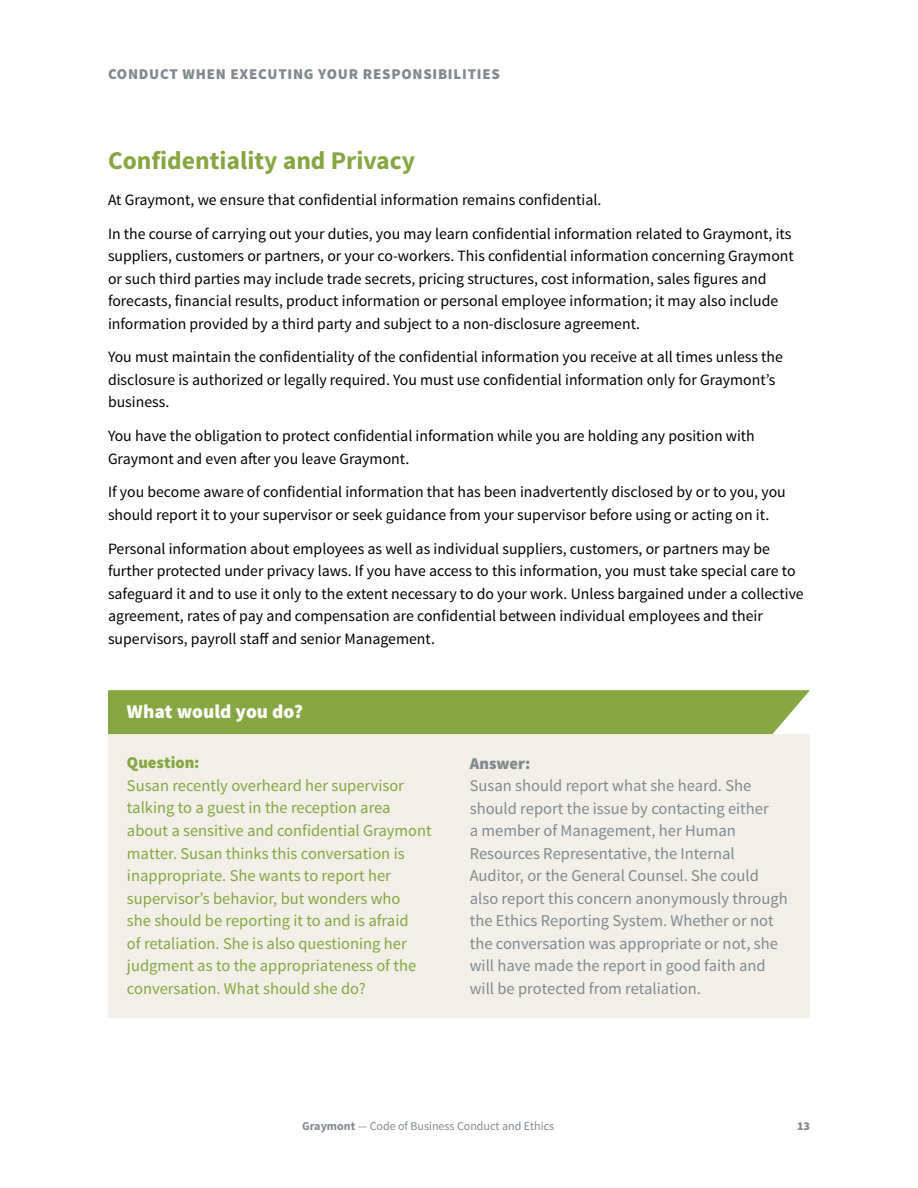
<style>
.page{position:relative;width:918px;height:1188px;background:#fff}
.page>*{position:absolute;margin:0;border:0;box-sizing:border-box;transform-origin:0 0}
.t1{font:700 25.5px "Source Sans Pro";color:#85a640}
.t2{font:900 19.5px "Source Sans Pro";color:#fff}
.t3{font:16.5px/22.5px "Source Sans Pro";color:#81898e}
.t4{font:16.5px/22.5px "Source Sans Pro";color:#85a640}
.t5{font:900 16.5px "Source Sans Pro";color:#85a640}
.t6{font:900 16.5px "Source Sans Pro";color:#81898e}
.t7{font:15.75px/22.5px "Source Sans Pro";color:#000}
.t8{font:900 15px "Source Sans Pro";letter-spacing:.05em;color:#81898e}
.t9{font:12px "Source Sans Pro";color:#81898e}
.t10{font:900 12px "Source Sans Pro";color:#81898e}
.s1{font-weight:700}
</style>
<div class="page">
<div style="left:108px;top:734px;width:702px;height:283px;background:#f1efe7"></div>
<div style="left:108px;top:690px;width:702px;height:44px;background:#85a640"></div>
<p class="t8" style="left:108px;top:64px;width:393px">CONDUCT WHEN EXECUTING YOUR RESPONSIBILITIES</p>
<h1 class="t1" style="left:108px;top:144px;width:309px">Confidentiality and Privacy</h1>
<p class="t7" style="left:108px;top:183px;width:685px;line-height:33.8px">At Graymont, we ensure that confidential information remains confidential.<br>In the course of carrying out your duties, you may learn confidential information related to Graymont, its</p>
<p class="t7" style="left:108px;top:245px;width:687px">suppliers, customers or partners, or your co-workers. This confidential information concerning Graymont or such third parties may include trade secrets, pricing structures, cost information, sales figures and forecasts, financial results, product information or personal employee information; it may also include information provided by a third party and subject to a non-disclosure agreement.</p>
<p class="t7" style="left:108px;top:346px;width:676px">You must maintain the confidentiality of the confidential information you receive at all times unless the disclosure is authorized or legally required. You must use confidential information only for Graymont’s business.</p>
<p class="t7" style="left:108px;top:425px;width:648px">You have the obligation to protect confidential information while you are holding any position with<br>Graymont and even after you leave Graymont.</p>
<p class="t7" style="left:108px;top:481px;width:679px">If you become aware of confidential information that has been inadvertently disclosed by or to you, you should report it to your supervisor or seek guidance from your supervisor before using or acting on it.</p>
<p class="t7" style="left:108px;top:537px;width:697px">Personal information about employees as well as individual suppliers, customers, or partners may be further protected under privacy laws. If you have access to this information, you must take special care to safeguard it and to use it only to the extent necessary to do your work. Unless bargained under a collective agreement, rates of pay and compensation are confidential between individual employees and their supervisors, payroll staff and senior Management.</p>
<p class="t2" style="left:127px;top:699px;width:178px">What would you do?</p>
<p class="t5" style="left:127px;top:752px;width:74px">Question:</p>
<p class="t4" style="left:127px;top:775px;width:306px">Susan recently overheard her supervisor talking to a guest in the reception area about a sensitive and confidential Graymont matter. Susan thinks this conversation is inappropriate. She wants to report her supervisor’s behavior, but wonders who<br>she should be reporting it to and is afraid<br>of retaliation. She is also questioning her judgment as to the appropriateness of the conversation. What should she do?</p>
<p class="t6" style="left:470px;top:752px;width:62px">Answer:</p>
<p class="t3" style="left:470px;top:775px;width:319px">Susan should report what she heard. She should report the issue by contacting either<br>a member of Management, her Human Resources Representative, the Internal Auditor, or the General Counsel. She could also report this concern anonymously through the Ethics Reporting System. Whether or not the conversation was appropriate or not, she will have made the report in good faith and will be protected from retaliation.</p>
<p class="t9" style="left:302px;top:1118px;width:253px"><span class="s1">Graymont</span> — Code of Business Conduct and Ethics</p>
<p class="t10" style="left:797px;top:1118px;width:14px">13</p>
</div>
